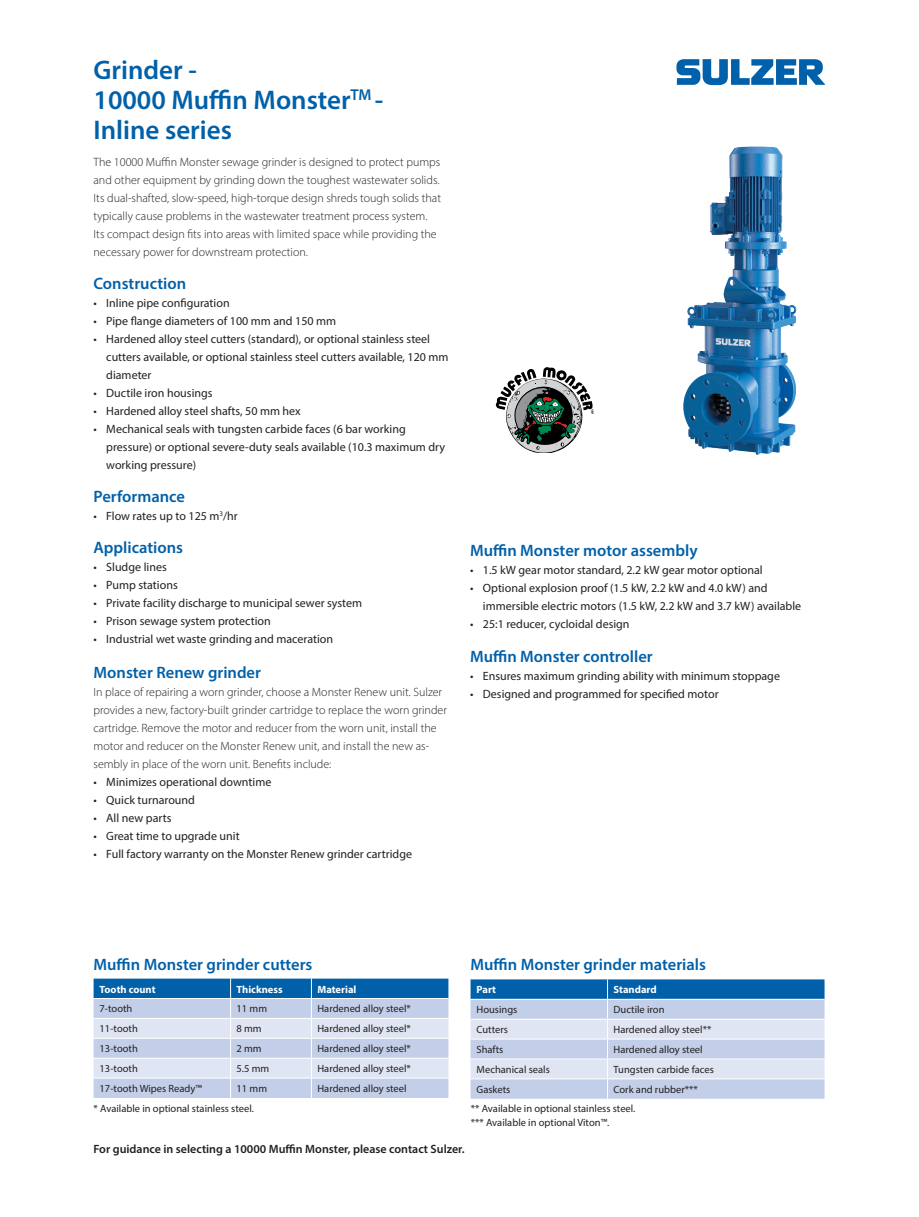
<style>
.page{position:relative;width:919px;height:1217px;background:#fff}
.page>*{position:absolute;margin:0;border:0;box-sizing:border-box;transform-origin:0 0}
.t1{font:600 27px "Myriad Pro";color:#0060a9}
.Subtitle{font:600 16.5px "Myriad Pro";color:#0060a9}
.t2{font:12px/18px "Myriad Pro";color:#231f20}
.Body_text{font:300 12px/18px "Myriad Pro";color:#231f20}
.Disclaimer__black{font:600 12px "Myriad Pro";color:#231f20}
.Subtitle-2{font:10.5px "Myriad Pro";color:#231f20}
.Table_text{font:10.5px "Myriad Pro";color:#231f20}
.Footnote{font:10.5px "Myriad Pro";color:#231f20}
.Subtitle-3{font:700 10.5px "Myriad Pro";color:#fff}
.Table_text-2{font:700 10.5px "Myriad Pro";color:#fff}
</style>
<div class="page">
<svg style="left:676px;top:59px;width:149px;height:26px"></svg>
<img style="left:683px;top:146px;width:114px;height:309px">
<svg style="left:94px;top:978px;width:354px;height:119px;background:#afc6e2"></svg>
<svg style="left:470px;top:979px;width:354px;height:119px;background:#afc6e2"></svg>
<svg style="left:495px;top:367px;width:98px;height:86px"></svg>
<p class="t1" style="left:93px;top:53px;width:105px">Grinder -</p>
<p class="t1" style="left:93px;top:83px;width:291px">10000 Muffin Monster<sup>TM</sup> -</p>
<p class="t1" style="left:93px;top:113px;width:140px">Inline series</p>
<p class="Body_text" style="left:93px;top:153px;width:349px">The 10000 Muffin Monster sewage grinder is designed to protect pumps and other equipment by grinding down the toughest wastewater solids.<br>Its dual-shafted, slow-speed, high-torque design shreds tough solids that typically cause problems in the wastewater treatment process system.<br>Its compact design fits into areas with limited space while providing the necessary power for downstream protection.</p>
<p class="Subtitle" style="left:93px;top:273px;width:94px">Construction</p>
<p class="t2" style="left:93px;top:294px;width:138px">• Inline pipe configuration</p>
<p class="t2" style="left:93px;top:312px;width:244px">• Pipe flange diameters of 100 mm and 150 mm</p>
<p class="t2" style="left:106px;top:330px;width:344px;text-indent:-13px">• Hardened alloy steel cutters (standard), or optional stainless steel cutters available, or optional stainless steel cutters available, 120 mm diameter</p>
<p class="t2" style="left:93px;top:384px;width:121px">• Ductile iron housings</p>
<p class="t2" style="left:93px;top:402px;width:209px">• Hardened alloy steel shafts, 50 mm hex</p>
<p class="t2" style="left:106px;top:420px;width:340px;text-indent:-13px">• Mechanical seals with tungsten carbide faces (6 bar working pressure) or optional severe-duty seals available (10.3 maximum dry working pressure)</p>
<p class="Subtitle" style="left:93px;top:486px;width:93px">Performance</p>
<p class="t2" style="left:93px;top:507px;width:146px">• Flow rates up to 125 m<sup>3</sup>/hr</p>
<p class="Subtitle" style="left:93px;top:537px;width:91px">Applications</p>
<p class="t2" style="left:93px;top:558px;width:75px">• Sludge lines</p>
<p class="t2" style="left:93px;top:576px;width:86px">• Pump stations</p>
<p class="t2" style="left:93px;top:594px;width:270px">• Private facility discharge to municipal sewer system</p>
<p class="t2" style="left:93px;top:612px;width:179px">• Prison sewage system protection</p>
<p class="t2" style="left:93px;top:630px;width:241px">• Industrial wet waste grinding and maceration</p>
<p class="Subtitle" style="left:93px;top:661px;width:169px">Monster Renew grinder</p>
<p class="Body_text" style="left:93px;top:682px;width:355px">In place of repairing a worn grinder, choose a Monster Renew unit. Sulzer provides a new, factory-built grinder cartridge to replace the worn grinder cartridge. Remove the motor and reducer from the worn unit, install the motor and reducer on the Monster Renew unit, and install the new as&shy;sembly in place of the worn unit. Benefits include:</p>
<p class="t2" style="left:93px;top:772px;width:179px">• Minimizes operational downtime</p>
<p class="t2" style="left:93px;top:790px;width:103px">• Quick turnaround</p>
<p class="t2" style="left:93px;top:808px;width:79px">• All new parts</p>
<p class="t2" style="left:93px;top:826px;width:148px">• Great time to upgrade unit</p>
<p class="t2" style="left:93px;top:844px;width:320px">• Full factory warranty on the Monster Renew grinder cartridge</p>
<p class="Subtitle" style="left:470px;top:539px;width:229px">Muffin Monster motor assembly</p>
<p class="t2" style="left:470px;top:560px;width:294px">• 1.5 kW gear motor standard, 2.2 kW gear motor optional</p>
<p class="t2" style="left:483px;top:578px;width:320px;text-indent:-13px">• Optional explosion proof (1.5 kW, 2.2 kW and 4.0 kW) and immersible electric motors (1.5 kW, 2.2 kW and 3.7 kW) available</p>
<p class="t2" style="left:470px;top:614px;width:161px">• 25:1 reducer, cycloidal design</p>
<p class="Subtitle" style="left:470px;top:646px;width:184px">Muffin Monster controller</p>
<p class="t2" style="left:470px;top:667px;width:311px">• Ensures maximum grinding ability with minimum stoppage</p>
<p class="t2" style="left:470px;top:685px;width:250px">• Designed and programmed for specified motor</p>
<p class="Subtitle" style="left:94px;top:953px;width:220px">Muffin Monster grinder cutters</p>
<p class="Subtitle" style="left:470px;top:953px;width:237px">Muffin Monster grinder materials</p>
<p class="Subtitle-3" style="left:100px;top:981px;width:57px">Tooth count</p>
<p class="Subtitle-3" style="left:236px;top:981px;width:48px">Thickness</p>
<p class="Subtitle-3" style="left:317px;top:981px;width:41px">Material</p>
<p class="Subtitle-2" style="left:100px;top:1002px;width:34px">7-tooth</p>
<p class="Subtitle-2" style="left:236px;top:1002px;width:32px">11 mm</p>
<p class="Subtitle-2" style="left:317px;top:1002px;width:95px">Hardened alloy steel*</p>
<p class="Subtitle-2" style="left:100px;top:1022px;width:40px">11-tooth</p>
<p class="Subtitle-2" style="left:236px;top:1022px;width:27px">8 mm</p>
<p class="Subtitle-2" style="left:317px;top:1022px;width:95px">Hardened alloy steel*</p>
<p class="Subtitle-2" style="left:100px;top:1041px;width:40px">13-tooth</p>
<p class="Subtitle-2" style="left:236px;top:1041px;width:27px">2 mm</p>
<p class="Subtitle-2" style="left:317px;top:1041px;width:95px">Hardened alloy steel*</p>
<p class="Subtitle-2" style="left:100px;top:1061px;width:40px">13-tooth</p>
<p class="Subtitle-2" style="left:236px;top:1061px;width:34px">5.5 mm</p>
<p class="Subtitle-2" style="left:317px;top:1061px;width:95px">Hardened alloy steel*</p>
<p class="Subtitle-2" style="left:100px;top:1081px;width:104px">17-tooth Wipes Ready™</p>
<p class="Subtitle-2" style="left:236px;top:1081px;width:32px">11 mm</p>
<p class="Subtitle-2" style="left:317px;top:1081px;width:91px">Hardened alloy steel</p>
<p class="Table_text-2" style="left:476px;top:982px;width:21px">Part</p>
<p class="Table_text-2" style="left:613px;top:982px;width:45px">Standard</p>
<p class="Table_text" style="left:476px;top:1002px;width:42px">Housings</p>
<p class="Table_text" style="left:613px;top:1002px;width:52px">Ductile iron</p>
<p class="Table_text" style="left:476px;top:1022px;width:33px">Cutters</p>
<p class="Table_text" style="left:613px;top:1022px;width:99px">Hardened alloy steel**</p>
<p class="Table_text" style="left:476px;top:1042px;width:28px">Shafts</p>
<p class="Table_text" style="left:613px;top:1042px;width:91px">Hardened alloy steel</p>
<p class="Table_text" style="left:476px;top:1062px;width:75px">Mechanical seals</p>
<p class="Table_text" style="left:613px;top:1062px;width:102px">Tungsten carbide faces</p>
<p class="Table_text" style="left:476px;top:1082px;width:35px">Gaskets</p>
<p class="Table_text" style="left:613px;top:1082px;width:86px">Cork and rubber***</p>
<p class="Footnote" style="left:94px;top:1101px;width:162px">* Available in optional stainless steel.</p>
<p class="Footnote" style="left:470px;top:1101px;width:166px">** Available in optional stainless steel.</p>
<p class="Footnote" style="left:470px;top:1115px;width:140px">*** Available in optional Viton™.</p>
<p class="Disclaimer__black" style="left:93px;top:1140px;width:372px">For guidance in selecting a 10000 Muffin Monster, please contact Sulzer.</p>
</div>
